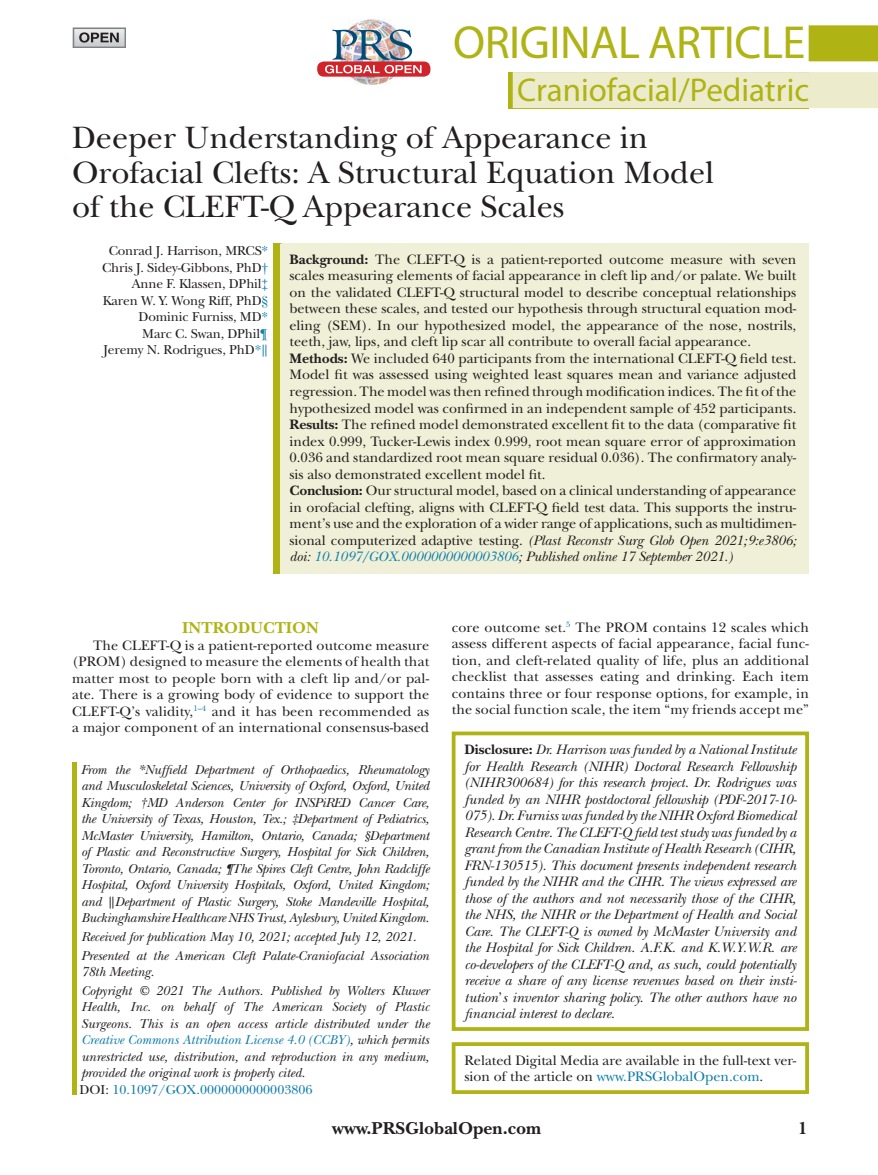
<style>
.page{position:relative;width:878px;height:1175px;background:#fff}
.page>*{position:absolute;margin:0;border:0;box-sizing:border-box;transform-origin:0 0}
.t1{font:46.5px "Myriad Pro";letter-spacing:-.01em;color:#afb314}
.t2{font:33px "Myriad Pro";color:#afb314}
.t3{font:32.25px/34.5px "New Baskerville Std";color:#231f20}
.t4{font:700 18px "New Baskerville Std";color:#231f20}
.t5{font:700 16.5px "New Baskerville Std";color:#afb314}
.t6{font:14.25px/16.5px "New Baskerville Std";color:#231f20;text-align:justify}
.t7{font:italic 14.25px/16.5px "New Baskerville Std";letter-spacing:-.005em;color:#231f20;text-align:justify}
.t8{font:italic 13.5px/16.5px "New Baskerville Std";color:#231f20}
.t9{font:13.5px/16.5px "New Baskerville Std";letter-spacing:-.01em;color:#231f20;text-align:right}
.s1{color:#0f7eac}
.s2{font-family:"STIX General";color:#0f7eac}
.s3{font-weight:700}
.s4{font-style:italic}
.s5{font-style:italic;color:#0f7eac}
.s6{font-family:"STIX General";font-style:normal}
.s7{font-style:normal}
.s8{font-style:normal;color:#0f7eac}
.s9{font-weight:700;font-style:normal}
</style>
<div class="page">
<div style="left:73px;top:28px;width:52px;height:20px;border:2px solid #808285"></div>
<svg style="left:79px;top:32px;width:40px;height:11px"></svg>
<div style="left:452px;top:1042px;width:356px;height:52px;border:4px solid #afb314"></div>
<div style="left:452px;top:731px;width:356px;height:299px;border:4px solid #afb314"></div>
<div style="left:512px;top:72px;width:366px;height:36px;background:#ececcc"></div>
<hr style="left:72px;top:763px;width:4px;height:165px;background:#afb314">
<hr style="left:72px;top:928px;width:4px;height:18px;background:#afb314">
<hr style="left:72px;top:946px;width:4px;height:36px;background:#afb314">
<hr style="left:72px;top:982px;width:4px;height:101px;background:#afb314">
<hr style="left:72px;top:1081px;width:4px;height:13px;background:#afb314">
<div style="left:274px;top:126px;width:534px;height:448px;background:#eff0d7"></div>
<div style="left:274px;top:241px;width:6px;height:110px;background:#afb314"></div>
<div style="left:274px;top:340px;width:6px;height:77px;background:#afb314"></div>
<div style="left:274px;top:406px;width:6px;height:77px;background:#afb314"></div>
<div style="left:274px;top:472px;width:6px;height:102px;background:#afb314"></div>
<div style="left:72px;top:126px;width:736px;height:116px;background:#fff"></div>
<div style="left:808px;top:25px;width:70px;height:36px;background:#afb314"></div>
<img style="left:348px;top:20px;width:48px;height:64px">
<svg style="left:317px;top:61px;width:113px;height:16px"></svg>
<img style="left:325px;top:29px;width:96px;height:44px">
<h1 class="t1" style="left:453px;top:14px;width:354px">Original Article</h1>
<h2 class="t2" style="left:517px;top:69px;width:293px">Craniofacial/Pediatric</h2>
<h3 class="t3" style="left:72px;top:121px;width:643px">Deeper Understanding of Appearance in<br>Orofacial Clefts: A Structural Equation Model of the CLEFT-Q Appearance Scales</h3>
<p class="t9" style="left:102px;top:243px;width:168px">Conrad J. Harrison, MRCS<span class="s1">*<br></span>Chris J. Sidey-Gibbons, PhD<span class="s1">†<br></span>Anne F. Klassen, DPhil<span class="s1">‡<br></span>Karen W. Y. Wong Riff, PhD<span class="s1">§<br></span>Dominic Furniss, MD<span class="s1">*<br></span>Marc C. Swan, DPhil<span class="s1">¶<br></span>Jeremy N. Rodrigues, PhD<span class="s1">*</span><span class="s2">∥</span></p>
<p class="t6" style="left:289px;top:251px;width:508px;text-align:left"><span class="s3">Background:</span> The CLEFT-Q is a patient-reported outcome measure with seven scales measuring elements of facial appearance in cleft lip and/or palate. We built on the validated CLEFT-Q structural model to describe conceptual relationships between these scales, and tested our hypothesis through structural equation mod&shy;eling (SEM). In our hypothesized model, the appearance of the nose, nostrils, teeth, jaw, lips, and cleft lip scar all contribute to overall facial appearance.<br><span class="s3">Methods:</span> We included 640 participants from the international CLEFT-Q field test.<br>Model fit was assessed using weighted least squares mean and variance adjusted regression. The model was then refined through modification indices. The fit of the hypothesized model was confirmed in an independent sample of 452 participants.<br><span class="s3">Results:</span> The refined model demonstrated excellent fit to the data (comparative fit index 0.999, Tucker-Lewis index 0.999, root mean square error of approximation 0.036 and standardized root mean square residual 0.036). The confirmatory analy&shy;sis also demonstrated excellent model fit.<br><span class="s3">Conclusion:</span> Our structural model, based on a clinical understanding of appearance in orofacial clefting, aligns with CLEFT-Q field test data. This supports the instru&shy;ment’s use and the exploration of a wider range of applications, such as multidimen&shy;sional computerized adaptive testing. <span class="s4">(Plast Reconstr Surg Glob Open 2021;9:e3806; doi:</span> <span class="s5">10.1097/GOX.0000000000003806</span><span class="s4">; Published online 17 September 2021.)</span></p>
<p class="t5" style="left:182px;top:618px;width:138px">INTRODUCTION</p>
<p class="t6" style="left:72px;top:637px;width:359px;text-indent:21px">The CLEFT-Q is a patient-reported outcome measure (PROM) designed to measure the elements of health that matter most to people born with a cleft lip and/or pal&shy;ate. There is a growing body of evidence to support the CLEFT-Q’s validity,<sup>1–4</sup> and it has been recommended as a major component of an international consensus-based</p>
<p class="t8" style="left:81px;top:761px;width:350px;text-align:justify">From the *Nuffield Department of Orthopaedics, Rheumatology and Musculoskeletal Sciences, University of Oxford, Oxford, United Kingdom; †MD Anderson Center for INSPiRED Cancer Care, the University of Texas, Houston, Tex.; ‡Department of Pediatrics, McMaster University, Hamilton, Ontario, Canada; §Department of Plastic and Reconstructive Surgery, Hospital for Sick Children, Toronto, Ontario, Canada; ¶The Spires Cleft Centre, John Radcliffe Hospital, Oxford University Hospitals, Oxford, United Kingdom; and <span class="s6">∥</span>Department of Plastic Surgery, Stoke Mandeville Hospital, Buckinghamshire Healthcare NHS Trust, Aylesbury, United Kingdom.</p>
<p class="t8" style="left:81px;top:927px;width:349px;line-height:18.8px">Received for publication May 10, 2021; accepted July 12, 2021.<br>Presented at the American Cleft Palate-Craniofacial Association</p>
<p class="t8" style="left:81px;top:962px;width:350px;line-height:18.8px">78th Meeting.<br>Copyright © 2021 The Authors. Published by Wolters Kluwer</p>
<p class="t8" style="left:80px;top:998px;width:351px">Health, Inc. on behalf of The American Society of Plastic Surgeons. This is an open access article distributed under the <span class="s1">Creative Commons Attribution License 4.0 (CCBY)</span>, which permits unrestricted use, distribution, and reproduction in any medium, provided the original work is properly cited.<br><span class="s7">DOI:</span> <span class="s8">10.1097/GOX.0000000000003806</span></p>
<p class="t6" style="left:452px;top:619px;width:359px">core outcome set.<sup>5</sup> The PROM contains 12 scales which assess different aspects of facial appearance, facial func&shy;tion, and cleft-related quality of life, plus an additional checklist that assesses eating and drinking. Each item contains three or four response options, for example, in the social function scale, the item “my friends accept me”</p>
<p class="t7" style="left:464px;top:741px;width:334px"><span class="s9">Disclosure:</span> Dr. Harrison was funded by a National Institute for Health Research (NIHR) Doctoral Research Fellowship (NIHR300684) for this research project. Dr. Rodrigues was funded by an NIHR postdoctoral fellowship (PDF-2017-10- 075). Dr. Furniss was funded by the NIHR Oxford Biomedical Research Centre. The CLEFT-Q field test study was funded by a grant from the Canadian Institute of Health Research (CIHR, FRN-130515). This document presents independent research funded by the NIHR and the CIHR. The views expressed are those of the authors and not necessarily those of the CIHR, the NHS, the NIHR or the Department of Health and Social Care. The CLEFT-Q is owned by McMaster University and the Hospital for Sick Children. A.F.K. and K.W.Y.W.R. are co-developers of the CLEFT-Q and, as such, could potentially receive a share of any license revenues based on their insti&shy;tution<span class="s7">’</span>s inventor sharing policy. The other authors have no financial interest to declare.</p>
<p class="t6" style="left:464px;top:1051px;width:333px">Related Digital Media are available in the full-text ver&shy;sion of the article on <span class="s1">www.PRSGlobalOpen.com</span>.</p>
<p class="t4" style="left:332px;top:1118px;width:210px">www.PRSGlobalOpen.com</p>
<p class="t4" style="left:798px;top:1118px;width:11px">1</p>
</div>
